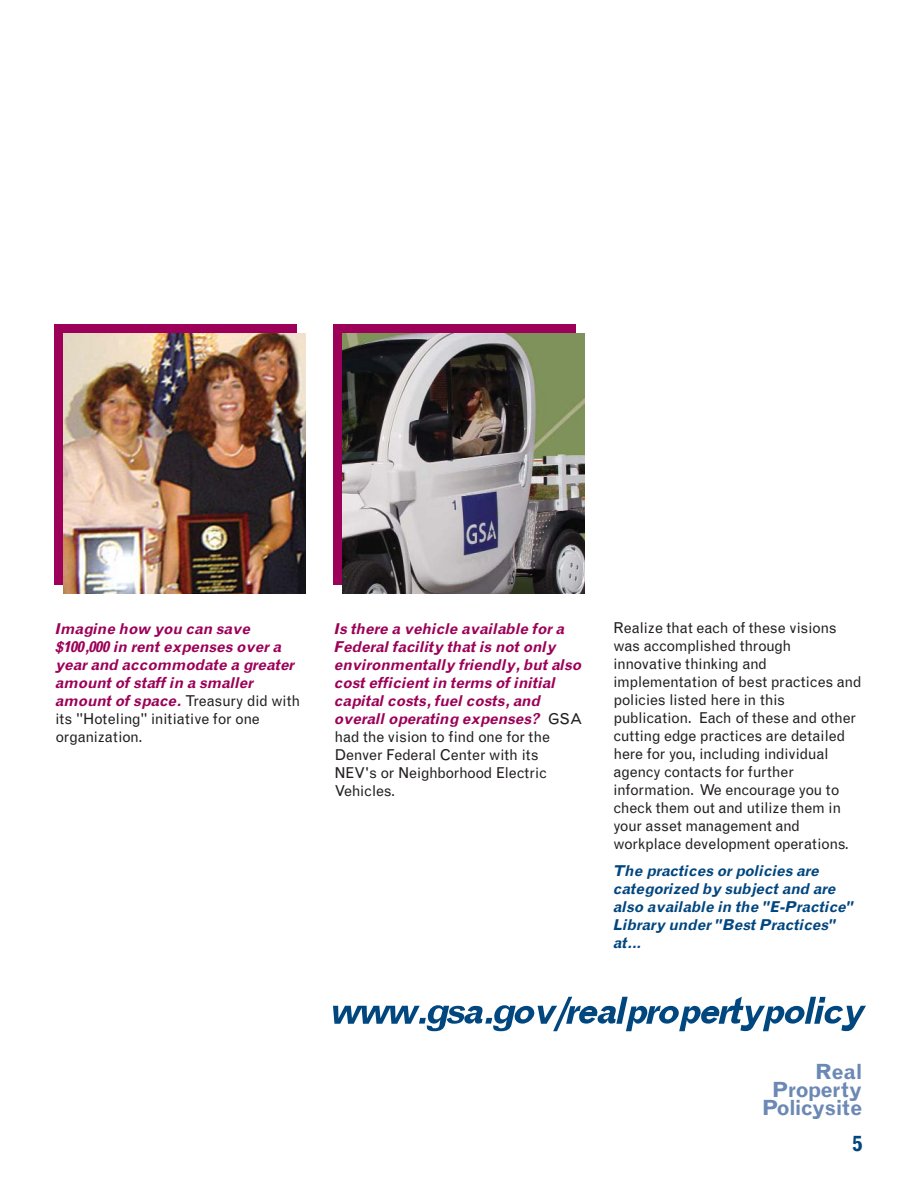
<style>
.page{position:relative;width:918px;height:1188px;background:#fff}
.page>*{position:absolute;margin:0;border:0;box-sizing:border-box;transform-origin:0 0}
.t1{font:700 21px/18px "Grotesque";letter-spacing:-.025em;color:#6b89b4;text-align:right}
.t2{font:700 21px "Grotesque";color:#00467f}
.t3{font:italic 700 15px/18px "Grotesque";letter-spacing:-.02em;color:#9c0058}
.t4{font:15px/18px "Grotesque";letter-spacing:-.02em;color:#231f20}
.t5{font:italic 700 15px/18px "Grotesque";letter-spacing:-.02em;color:#00467f}
.s1{font-weight:400;font-style:normal;color:#231f20}
</style>
<div class="page">
<div style="left:333px;top:324px;width:243px;height:261px;background:#9c0058"></div>
<div style="left:54px;top:324px;width:243px;height:261px;background:#9c0058"></div>
<img style="left:63px;top:333px;width:243px;height:261px">
<img style="left:342px;top:333px;width:243px;height:261px">
<svg style="left:333px;top:997px;width:533px;height:34px"></svg>
<p class="t3" style="left:56px;top:621px;width:246px">Imagine how you can save $100,000 in rent expenses over a year and accommodate a greater amount of staff in a smaller amount of space. <span class="s1">Treasury did with its "Hoteling" initiative for one organization.</span></p>
<p class="t3" style="left:334px;top:621px;width:250px">Is there a vehicle available for a<br>Federal facility that is not only environmentally friendly, but also cost efficient in terms of initial capital costs, fuel costs, and overall operating expenses? <span class="s1">GSA had the vision to find one for the<br>Denver Federal Center with its<br>NEV's or Neighborhood Electric<br>Vehicles.</span></p>
<p class="t4" style="left:614px;top:620px;width:250px">Realize that each of these visions was accomplished through innovative thinking and implementation of best practices and policies listed here in this publication. Each of these and other cutting edge practices are detailed here for you, including individual agency contacts for further information. We encourage you to check them out and utilize them in your asset management and workplace development operations.</p>
<p class="t5" style="left:614px;top:863px;width:243px">The practices or policies are categorized by subject and are also available in the "E-Practice"<br>Library under "Best Practices" at...</p>
<h1 class="t1" style="left:762px;top:1064px;width:102px">Real<br>Property<br>Policysite</h1>
<h1 class="t2" style="left:852px;top:1135px;width:12px">5</h1>
</div>
